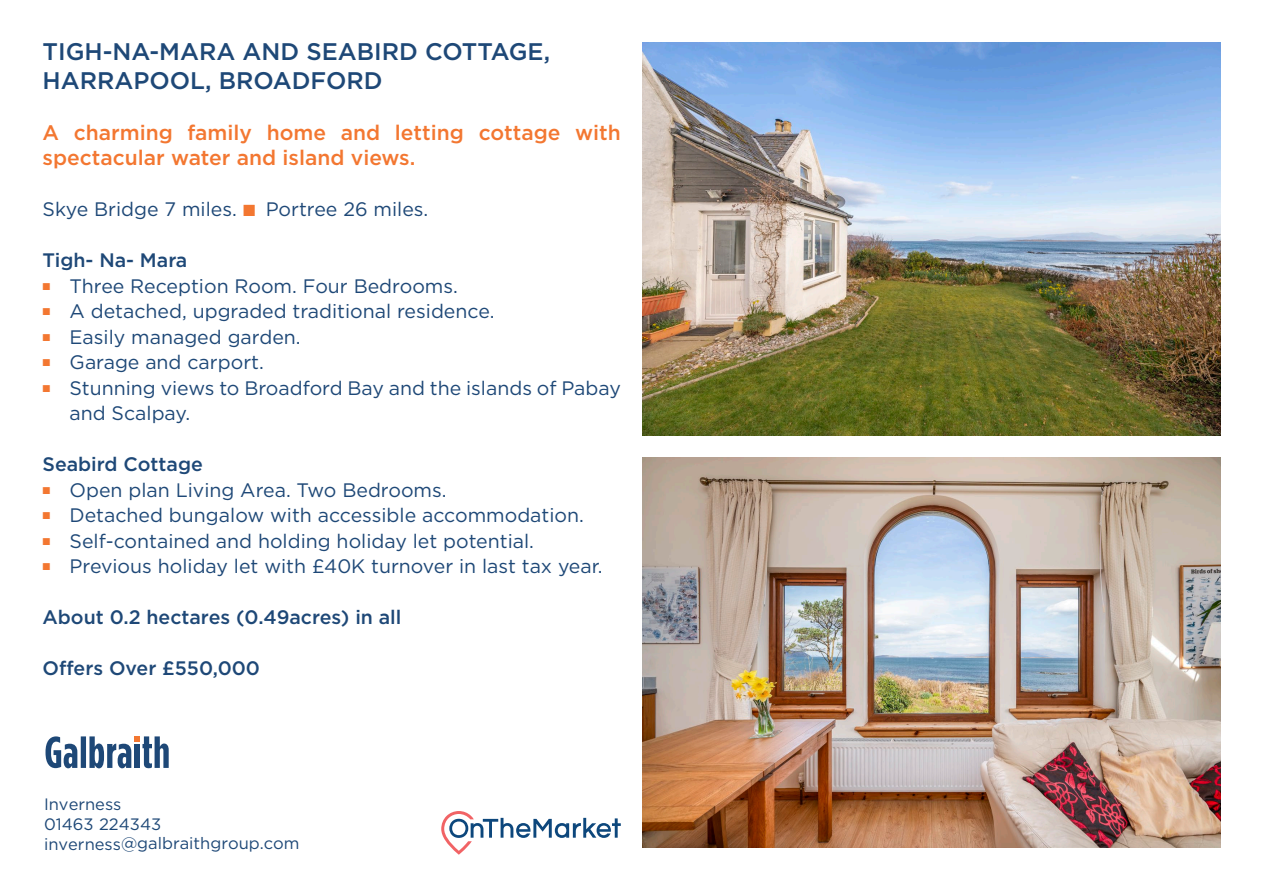
<style>
.page{position:relative;width:1263px;height:893px;background:#fff}
.page>*{position:absolute;margin:0;border:0;box-sizing:border-box;transform-origin:0 0}
.t1{font:500 24px/28.8px "Gotham HTF";color:#1e4877}
.t2{font:500 21px/25.5px "Gotham HTF";color:#f37731}
.t3{font:19.5px/25.5px "Gotham HTF";color:#1e4877}
.Bullets{font:500 19.5px "Gotham HTF";color:#1e4877}
.t4{font:16.5px "Gotham HTF";color:#1e4877}
.s1{font-family:"Proxima Nova";color:#f37731}
</style>
<div class="page">
<svg style="left:46px;top:736px;width:123px;height:32px"></svg>
<div style="left:135px;top:744px;width:5px;height:24px;background:#1e4877"></div>
<img style="left:642px;top:42px;width:578px;height:394px">
<img style="left:642px;top:457px;width:578px;height:391px">
<svg style="left:441px;top:811px;width:180px;height:44px"></svg>
<p class="t1" style="left:43px;top:37px;width:509px">TIGH-NA-MARA AND SEABIRD COTTAGE,<br>HARRAPOOL, BROADFORD</p>
<p class="t2" style="left:43px;top:119px;width:580px">A charming family home and letting cottage with spectacular water and island views.</p>
<p class="t3" style="left:43px;top:196px;width:387px">Skye Bridge 7 miles. <span class="s1">■</span> Portree 26 miles.</p>
<p class="Bullets" style="left:43px;top:249px;width:146px">Tigh- Na- Mara</p>
<p class="t3" style="left:43px;top:273px;width:417px"><sup>■</sup> Three Reception Room. Four Bedrooms.</p>
<p class="t3" style="left:43px;top:298px;width:453px"><sup>■</sup> A detached, upgraded traditional residence.</p>
<p class="t3" style="left:43px;top:324px;width:260px"><sup>■</sup> Easily managed garden.</p>
<p class="t3" style="left:43px;top:349px;width:223px"><sup>■</sup> Garage and carport.</p>
<p class="t3" style="left:70px;top:375px;width:553px;text-indent:-27px"><sup>■</sup> Stunning views to Broadford Bay and the islands of Pabay and Scalpay.</p>
<p class="Bullets" style="left:43px;top:453px;width:162px">Seabird Cottage</p>
<p class="t3" style="left:43px;top:477px;width:406px"><sup>■</sup> Open plan Living Area. Two Bedrooms.</p>
<p class="t3" style="left:43px;top:502px;width:543px"><sup>■</sup> Detached bungalow with accessible accommodation.</p>
<p class="t3" style="left:43px;top:528px;width:493px"><sup>■</sup> Self-contained and holding holiday let potential.</p>
<p class="t3" style="left:43px;top:553px;width:562px"><sup>■</sup> Previous holiday let with £40K turnover in last tax year.</p>
<p class="Bullets" style="left:43px;top:606px;width:360px">About 0.2 hectares (0.49acres) in all</p>
<p class="Bullets" style="left:43px;top:657px;width:219px">Offers Over £550,000</p>
<p class="t4" style="left:44px;top:795px;width:79px">Inverness</p>
<p class="t4" style="left:44px;top:815px;width:119px">01463 224343</p>
<p class="t4" style="left:44px;top:834px;width:257px">inverness@galbraithgroup.com</p>
</div>
